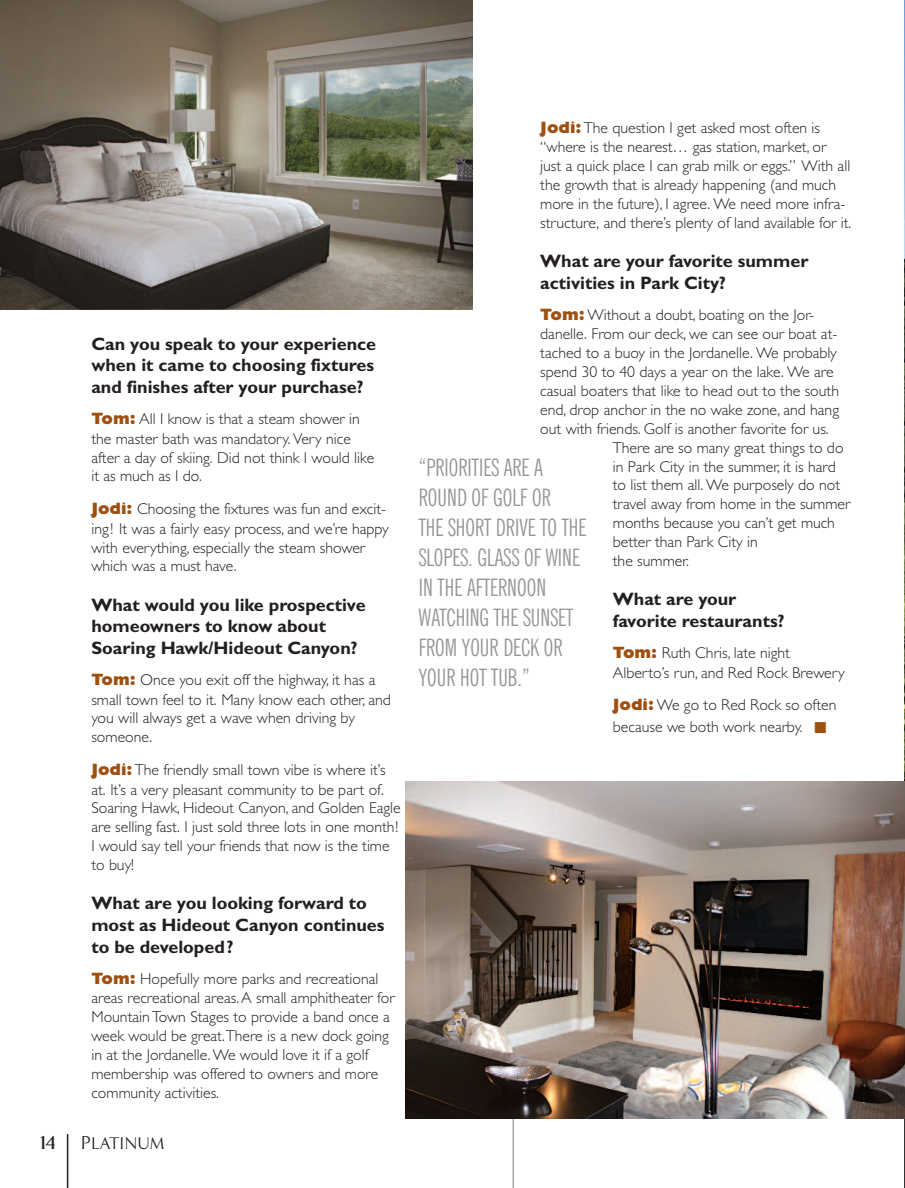
<style>
.page{position:relative;width:905px;height:1188px;background:#fff}
.page>*{position:absolute;margin:0;border:0;box-sizing:border-box;transform-origin:0 0}
.t1{font:extra-condensed 24px/30px "News Gothic BT";letter-spacing:.005em;color:#939598}
.t2{font:21.75px "Aperto";letter-spacing:.045em;color:#231f20}
.t3{font:700 18px/21.6px "Gill Sans";color:#231f20}
.t4{font:300 15.75px/19px "Gill Sans";color:#231f20}
.s1{font-weight:800;font-size:16.5px;color:#9d5010}
.s2{font-weight:700;font-size:24px}
.s3{font-size:24px}
.s4{color:#9d5010}
</style>
<div class="page">
<hr style="left:67px;top:1134px;width:1px;height:54px;background:#231f20">
<img style="left:904px;top:1px;width:1px;height:780px">
<hr style="left:904px;top:990px;width:1px;height:198px;background:#404040">
<svg style="left:904px;top:1090px;width:1px;height:98px"></svg>
<hr style="left:512px;top:1081px;width:2px;height:107px;background:#a8a9ad">
<img style="left:405px;top:781px;width:499px;height:338px">
<img style="left:0;top:0;width:472px;height:309px">
<p class="t3" style="left:91px;top:335px;width:286px;text-align:justify">Can you speak to your experience when it came to choosing fixtures and finishes after your purchase?</p>
<p class="t4" style="left:91px;top:409px;width:284px"><span class="s1">Tom:</span> All I know is that a steam shower in the master bath was mandatory. Very nice after a day of skiing. Did not think I would like it as much as I do.</p>
<p class="t4" style="left:91px;top:499px;width:299px"><span class="s1">Jodi:</span> Choosing the fixtures was fun and excit&shy;ing! It was a fairly easy process, and we’re happy with everything, especially the steam shower which was a must have.</p>
<p class="t3" style="left:91px;top:595px;width:276px">What would you like prospective homeowners to know about<br>Soaring Hawk/Hideout Canyon?</p>
<p class="t4" style="left:91px;top:670px;width:301px"><span class="s1">Tom:</span> Once you exit off the highway, it has a small town feel to it. Many know each other, and you will always get a wave when driving by someone.</p>
<p class="t4" style="left:91px;top:760px;width:311px"><span class="s1">Jodi:</span>The friendly small town vibe is where it’s at. It’s a very pleasant community to be part of.<br>Soaring Hawk, Hideout Canyon, and Golden Eagle are selling fast. I just sold three lots in one month!<br>I would say tell your friends that now is the time to buy!</p>
<p class="t3" style="left:91px;top:894px;width:294px">What are you looking forward to most as Hideout Canyon continues to be developed?</p>
<p class="t4" style="left:91px;top:969px;width:305px"><span class="s1">Tom:</span> Hopefully more parks and recreational areas recreational areas.A small amphitheater for MountainTown Stages to provide a band once a week would be great.There is a new dock going in at the Jordanelle.We would love it if a golf membership was offered to owners and more community activities.</p>
<h2 class="t2" style="left:40px;top:1129px;width:125px"><span class="s2">14</span> <span class="s3">P</span>LATINUM</h2>
<p class="t4" style="left:540px;top:118px;width:312px"><span class="s1">Jodi:</span>The question I get asked most often is “where is the nearest… gas station, market, or<br>just a quick place I can grab milk or eggs.” With all the growth that is already happening (and much more in the future), I agree. We need more infra&shy;structure, and there’s plenty of land available for it.</p>
<p class="t3" style="left:540px;top:252px;width:269px">What are your favorite summer activities in Park City?</p>
<p class="t4" style="left:540px;top:305px;width:275px"><span class="s1">Tom:</span> Without a doubt, boating on the Jor-</p>
<p class="t4" style="left:540px;top:324px;width:298px">danelle. From our deck, we can see our boat at-</p>
<p class="t4" style="left:540px;top:343px;width:298px">tached to a buoy in the Jordanelle. We probably</p>
<p class="t4" style="left:540px;top:362px;width:295px">spend 30 to 40 days a year on the lake. We are</p>
<p class="t4" style="left:540px;top:381px;width:300px">casual boaters that like to head out to the south</p>
<p class="t4" style="left:540px;top:400px;width:300px">end, drop anchor in the no wake zone, and hang</p>
<p class="t4" style="left:540px;top:419px;width:290px">out with friends. Golf is another favorite for us.</p>
<p class="t4" style="left:613px;top:438px;width:232px">There are so many great things to do</p>
<p class="t4" style="left:613px;top:457px;width:224px">in Park City in the summer, it is hard</p>
<p class="t4" style="left:613px;top:476px;width:229px">to list them all. We purposely do not</p>
<p class="t4" style="left:613px;top:494px;width:239px">travel away from home in the summer</p>
<p class="t4" style="left:613px;top:513px;width:224px">months because you can’t get much</p>
<p class="t4" style="left:613px;top:532px;width:146px">better than Park City in</p>
<p class="t4" style="left:613px;top:551px;width:78px">the summer.</p>
<p class="t3" style="left:613px;top:590px;width:173px">What are your favorite restaurants?</p>
<p class="t4" style="left:613px;top:643px;width:233px;line-height:19.5px"><span class="s1">Tom:</span> Ruth Chris, late night<br>Alberto’s run, and Red Rock Brewery</p>
<p class="t4" style="left:613px;top:694px;width:225px;line-height:21.5px"><span class="s1">Jodi:</span> We go to Red Rock so often because we both work nearby. <span class="s4">■</span></p>
<h1 class="t1" style="left:418px;top:455px;width:169px">“PRIORITIES ARE A<br>ROUND OF GOLF OR<br>THE SHORT DRIVE TO THE<br>SLOPES. GLASS OF WINE<br>IN THE AFTERNOON<br>WATCHING THE SUNSET<br>FROM YOUR DECK OR<br>YOUR HOT TUB.”</h1>
</div>
